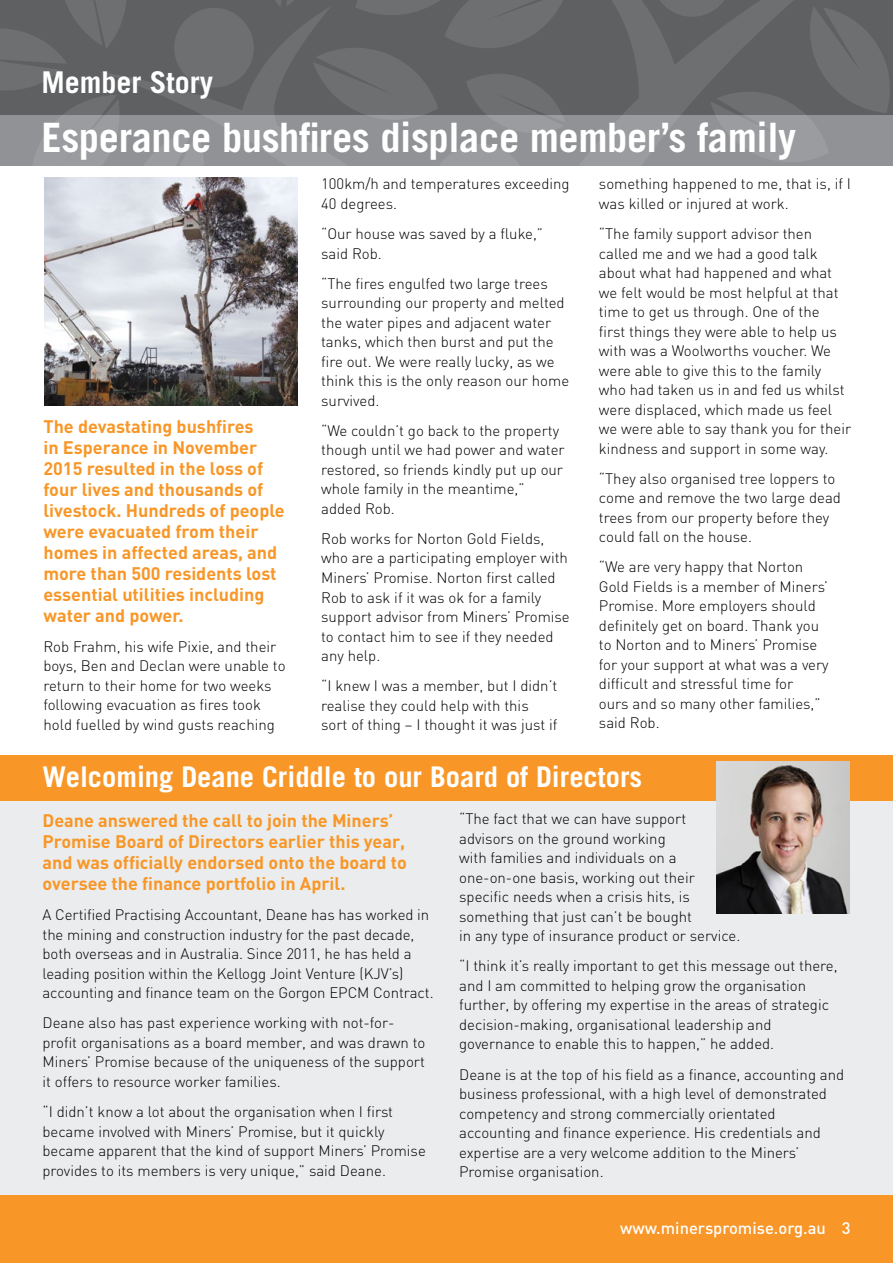
<style>
.page{position:relative;width:893px;height:1263px;background:#fff}
.page>*{position:absolute;margin:0;border:0;box-sizing:border-box;transform-origin:0 0}
.t1{font:700 40.5px "Trade Gothic";letter-spacing:-.01em;color:#fff}
.t2{font:700 30px "Trade Gothic";color:#fff}
.t3{font:700 28.5px "Trade Gothic";color:#fff}
.t4{font:700 18px/21px "DIN";color:#f89728}
.t5{font:500 16.5px "DIN";color:#fff}
.t6{font:300 15px/19.5px "DIN";color:#000}
</style>
<div class="page">
<div style="left:0;top:758px;width:893px;height:464px;background:#ebeced"></div>
<svg style="left:97px;top:0;width:555px;height:406px"></svg>
<svg style="left:256px;top:0;width:310px;height:136px;background:#6c6d6f"></svg>
<svg style="left:229px;top:170px;width:77px;height:120px"></svg>
<svg style="left:0;top:0;width:207px;height:251px;background:#87898b"></svg>
<svg style="left:431px;top:144px;width:97px;height:98px"></svg>
<div style="left:174px;top:8px;width:80px;height:80px;background:#6e6f71;border-radius:50%"></div>
<svg style="left:652px;top:0;width:241px;height:166px;background:#747577"></svg>
<div style="left:0;top:1195px;width:893px;height:68px;background:#f89728"></div>
<div style="left:0;top:755px;width:893px;height:45px;background:#f89728"></div>
<img style="left:45px;top:177px;width:252px;height:228px">
<img style="left:717px;top:761px;width:132px;height:152px">
<h2 class="t2" style="left:42px;top:64px;width:173px">Member Story</h2>
<h1 class="t1" style="left:42px;top:112px;width:756px">Esperance bushfires displace member’s family</h1>
<p class="t6" style="left:321px;top:174px;width:250px">100km/h and temperatures exceeding<br>40 degrees.</p>
<p class="t6" style="left:321px;top:224px;width:223px">“Our house was saved by a fluke,” said Rob.</p>
<p class="t6" style="left:321px;top:273px;width:249px">“The fires engulfed two large trees surrounding our property and melted the water pipes and adjacent water tanks, which then burst and put the fire out. We were really lucky, as we think this is the only reason our home survived.</p>
<p class="t6" style="left:321px;top:420px;width:245px">“We couldn’t go back to the property though until we had power and water restored, so friends kindly put up our whole family in the meantime,” added Rob.</p>
<p class="t6" style="left:321px;top:529px;width:250px">Rob works for Norton Gold Fields, who are a participating employer with<br>Miners’ Promise. Norton first called<br>Rob to ask if it was ok for a family support advisor from Miners’ Promise to contact him to see if they needed any help.</p>
<p class="t6" style="left:321px;top:676px;width:238px">“I knew I was a member, but I didn’t realise they could help with this sort of thing – I thought it was just if</p>
<p class="t6" style="left:599px;top:174px;width:253px">something happened to me, that is, if I was killed or injured at work.</p>
<p class="t6" style="left:599px;top:224px;width:254px">“The family support advisor then called me and we had a good talk about what had happened and what we felt would be most helpful at that time to get us through. One of the<br>first things they were able to help us with was a Woolworths voucher. We were able to give this to the family who had taken us in and fed us whilst were displaced, which made us feel we were able to say thank you for their kindness and support in some way.</p>
<p class="t6" style="left:599px;top:468px;width:243px">“They also organised tree loppers to come and remove the two large dead trees from our property before they could fall on the house.</p>
<p class="t6" style="left:599px;top:557px;width:231px">“We are very happy that Norton<br>Gold Fields is a member of Miners’<br>Promise. More employers should definitely get on board. Thank you to Norton and to Miners’ Promise for your support at what was a very difficult and stressful time for<br>ours and so many other families,” said Rob.</p>
<h3 class="t3" style="left:43px;top:760px;width:601px">Welcoming Deane Criddle to our Board of Directors</h3>
<p class="t4" style="left:43px;top:415px;width:243px">The devastating bushfires<br>in Esperance in November<br>2015 resulted in the loss of four lives and thousands of livestock. Hundreds of people were evacuated from their homes in affected areas, and more than 500 residents lost essential utilities including water and power.</p>
<p class="t6" style="left:43px;top:637px;width:244px">Rob Frahm, his wife Pixie, and their boys, Ben and Declan were unable to return to their home for two weeks following evacuation as fires took hold fuelled by wind gusts reaching</p>
<p class="t4" style="left:43px;top:809px;width:366px">Deane answered the call to join the Miners’ Promise Board of Directors earlier this year, and was officially endorsed onto the board to oversee the finance portfolio in April.</p>
<p class="t6" style="left:43px;top:905px;width:393px">A Certified Practising Accountant, Deane has has worked in the mining and construction industry for the past decade, both overseas and in Australia. Since 2011, he has held a leading position within the Kellogg Joint Venture (KJV’s) accounting and finance team on the Gorgon EPCM Contract.</p>
<p class="t6" style="left:43px;top:1013px;width:384px">Deane also has past experience working with not-for&shy;profit organisations as a board member, and was drawn to Miners’ Promise because of the uniqueness of the support it offers to resource worker families.</p>
<p class="t6" style="left:43px;top:1102px;width:385px">“I didn’t know a lot about the organisation when I first became involved with Miners’ Promise, but it quickly became apparent that the kind of support Miners’ Promise provides to its members is very unique,” said Deane.</p>
<p class="t6" style="left:459px;top:809px;width:283px">“The fact that we can have support advisors on the ground working<br>with families and individuals on a one-on-one basis, working out their specific needs when a crisis hits, is something that just can’t be bought<br>in any type of insurance product or service.</p>
<p class="t6" style="left:459px;top:956px;width:380px">“I think it’s really important to get this message out there, and I am committed to helping grow the organisation further, by offering my expertise in the areas of strategic decision-making, organisational leadership and governance to enable this to happen,” he added.</p>
<p class="t6" style="left:459px;top:1064px;width:387px">Deane is at the top of his field as a finance, accounting and business professional, with a high level of demonstrated competency and strong commercially orientated accounting and finance experience. His credentials and expertise are a very welcome addition to the Miners’ Promise organisation.</p>
<p class="t5" style="left:620px;top:1217px;width:232px">www.minerspromise.org.au 3</p>
</div>
